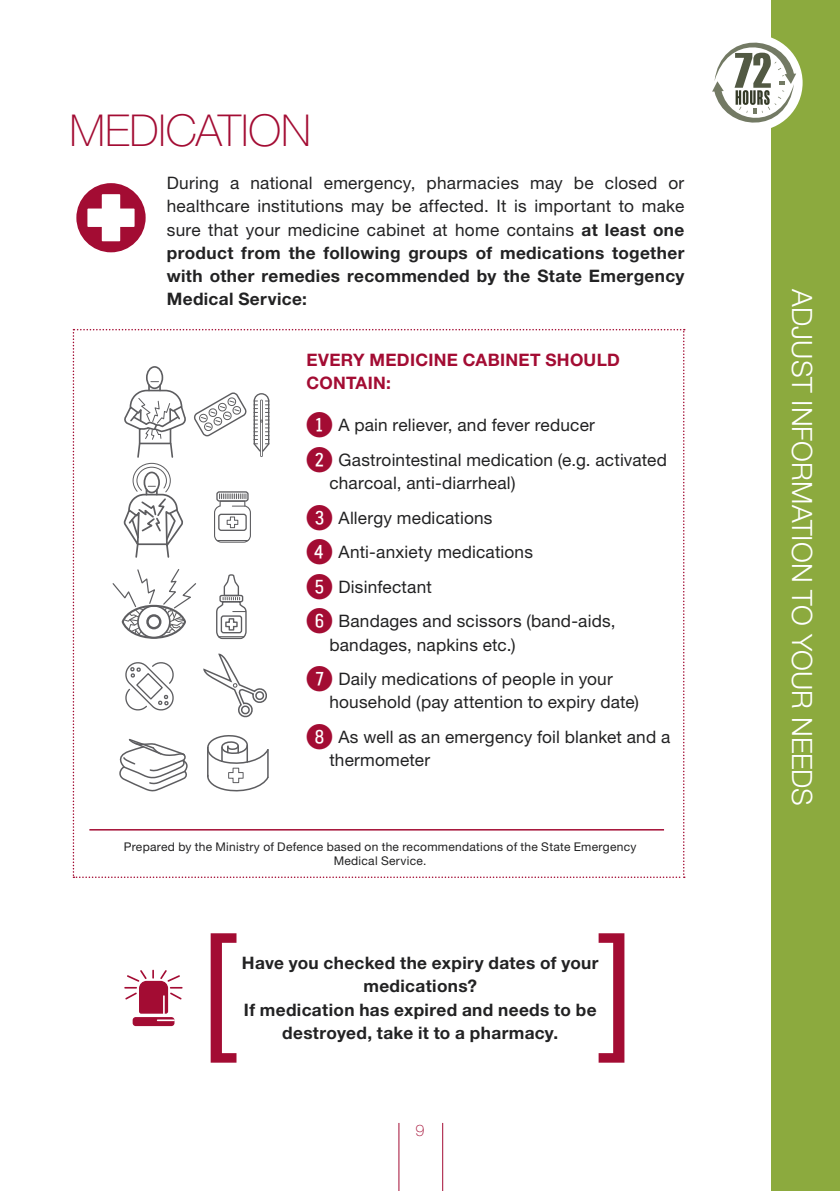
<style>
.page{position:relative;width:840px;height:1191px;background:#fff}
.page>*{position:absolute;margin:0;border:0;box-sizing:border-box;transform-origin:0 0}
.t1{font:condensed 144px "Helvetica Neue LT Pro";color:#a30c33}
.t2{font:100 44px "Helvetica Neue LT Pro";color:#a30c33}
.t3{font:300 28px "Helvetica Neue LT Pro";color:#fff}
.t4{font:17.2px/34.6px "Helvetica Neue LT Pro";letter-spacing:.01em;color:#222223}
.t5{font:700 17.2px/23.2px "Helvetica Neue LT Pro";letter-spacing:.02em;color:#222223;text-align:center}
.t6{font:700 17.2px/23.2px "Helvetica Neue LT Pro";letter-spacing:.02em;color:#a30c33}
.t7{font:100 16px "Helvetica Neue LT Pro";color:#a30c33}
.t8{font:12px/14.4px "Helvetica Neue LT Pro";letter-spacing:.02em;color:#222223;text-align:center}
.s1{font-weight:700}
.s2{font-family:"Fyra Numeric Circle Closed";font-size:34px;color:#a30c33}
</style>
<div class="page">
<div style="left:771px;top:0;width:68px;height:1191px;background:#8caa3e"></div>
<hr style="left:442px;top:1123px;width:1px;height:68px;background:#a30c33">
<hr style="left:398px;top:1123px;width:1px;height:68px;background:#a30c33">
<div style="left:76px;top:183px;width:69px;height:69px;background:#a30c33;border-radius:50%"></div>
<svg style="left:87px;top:194px;width:47px;height:47px"></svg>
<svg style="left:73px;top:329px;width:611px;height:549px"></svg>
<hr style="left:217px;top:540px;width:31px;height:1px;background:#5d5d60">
<div style="left:132px;top:1017px;width:42px;height:9px;background:#a30c33;border-radius:3px"></div>
<svg style="left:124px;top:969px;width:58px;height:52px"></svg>
<div style="left:705px;top:35px;width:97px;height:96px;background:#fff;border-radius:50%"></div>
<svg style="left:712px;top:37px;width:83px;height:91px"></svg>
<h2 class="t2" style="left:69px;top:106px;width:243px">MEDICATION</h2>
<p class="t4" style="left:167px;top:171px;width:519px;line-height:23.2px;text-align:justify">During a national emergency, pharmacies may be closed or healthcare institutions may be affected. It is important to make sure that your medicine cabinet at home contains <span class="s1">at least one product from the following groups of medications together with other remedies recommended by the State Emergency Medical Service:</span></p>
<p class="t6" style="left:306px;top:348px;width:315px">EVERY MEDICINE CABINET SHOULD<br>CONTAIN:</p>
<p class="t4" style="left:305px;top:408px;width:363px"><span class="s2">1</span> A pain reliever, and fever reducer<br><span class="s2">2</span> Gastrointestinal medication (e.g. activated</p>
<p class="t4" style="left:305px;top:465px;width:311px;text-indent:24px">charcoal, anti-diarrheal)<br><span class="s2">3</span> Allergy medications<br><span class="s2">4</span> Anti-anxiety medications<br><span class="s2">5</span> Disinfectant<br><span class="s2">6</span> Bandages and scissors (band-aids,</p>
<p class="t4" style="left:305px;top:627px;width:309px;text-indent:24px">bandages, napkins etc.)<br><span class="s2">7</span> Daily medications of people in your</p>
<p class="t4" style="left:305px;top:684px;width:366px;text-align:center">household (pay attention to expiry date)<br><span class="s2">8</span> As well as an emergency foil blanket and a</p>
<p class="t4" style="left:329px;top:742px;width:102px">thermometer</p>
<p class="t8" style="left:124px;top:839px;width:514px">Prepared by the Ministry of Defence based on the recommendations of the State Emergency<br>Medical Service.</p>
<h1 class="t1" style="left:199px;top:902px;width:39px">[</h1>
<p class="t5" style="left:242px;top:951px;width:358px">Have you checked the expiry dates of your medications?<br>If medication has expired and needs to be</p>
<p class="t5" style="left:282px;top:1020px;width:277px">destroyed, take it to a pharmacy.</p>
<p class="t7" style="left:415px;top:1120px;width:10px">9</p>
<h3 class="t3" style="left:818px;top:289px;width:518px;rotate:90deg">ADJUST INFORMATION TO YOUR NEEDS</h3>
</div>
